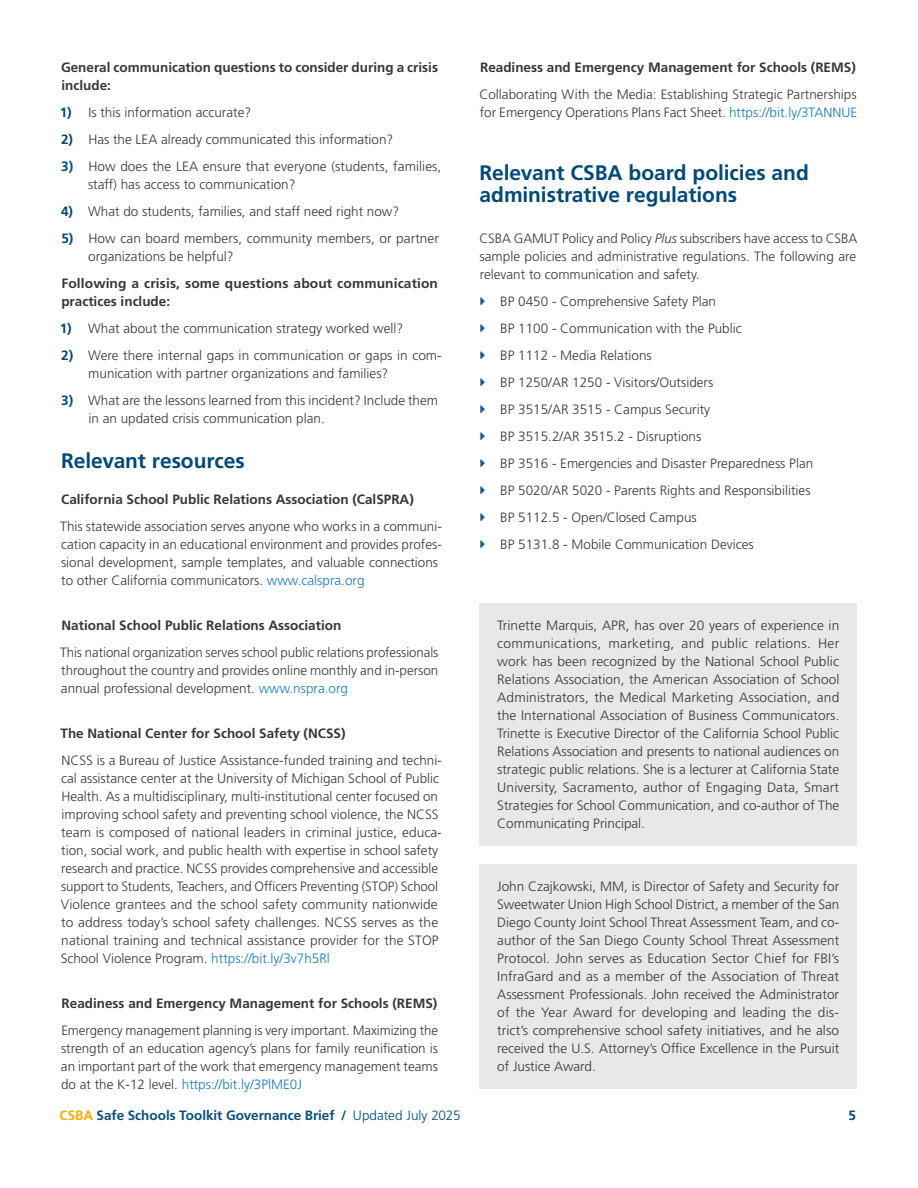
<style>
.page{position:relative;width:918px;height:1188px;background:#fff}
.page>*{position:absolute;margin:0;border:0;box-sizing:border-box;transform-origin:0 0}
.t1{font:700 21px/22.5px "Frutiger LT Std";letter-spacing:-.005em;color:#004976}
.t2{font:300 13.5px/18px "Frutiger LT Std";color:#393636}
.t3{font:700 13.5px/18px "Frutiger LT Std";color:#393636}
.t4{font:700 13.5px "Frutiger LT Std";color:#084f7a}
.t5{font:700 13.5px "Frutiger LT Std";color:#004976}
.s1{font-weight:700;color:#004976}
.s2{color:#1a78b9}
.s3{font-style:italic}
.s4{color:#f3ac08}
.s5{color:#004976}
.s6{font-weight:300;color:#004976}
</style>
<div class="page">
<div style="left:479px;top:603px;width:378px;height:243px;background:#e8e8e9"></div>
<div style="left:479px;top:864px;width:378px;height:225px;background:#e8e8e9"></div>
<p class="t3" style="left:61px;top:58px;width:378px">General communication questions to consider during a crisis include:</p>
<p class="t2" style="left:60px;top:104px;width:193px"><span class="s1">1)</span> Is this information accurate?</p>
<p class="t2" style="left:61px;top:131px;width:334px"><span class="s1">2)</span> Has the LEA already communicated this information?</p>
<p class="t2" style="left:88px;top:158px;width:355px;text-indent:-27px"><span class="s1">3)</span> How does the LEA ensure that everyone (students, families, staff) has access to communication?</p>
<p class="t2" style="left:61px;top:203px;width:340px"><span class="s1">4)</span> What do students, families, and staff need right now?</p>
<p class="t2" style="left:88px;top:230px;width:352px;text-indent:-27px"><span class="s1">5)</span> How can board members, community members, or partner organizations be helpful?</p>
<p class="t3" style="left:61px;top:274px;width:378px">Following a crisis, some questions about communication practices include:</p>
<p class="t2" style="left:60px;top:320px;width:345px"><span class="s1">1)</span> What about the communication strategy worked well?</p>
<p class="t2" style="left:88px;top:347px;width:355px;text-indent:-27px"><span class="s1">2)</span> Were there internal gaps in communication or gaps in com&shy;munication with partner organizations and families?</p>
<p class="t2" style="left:88px;top:392px;width:351px;text-indent:-27px"><span class="s1">3)</span> What are the lessons learned from this incident? Include them in an updated crisis communication plan.</p>
<h1 class="t1" style="left:61px;top:450px;width:185px">Relevant resources</h1>
<p class="t3" style="left:61px;top:490px;width:354px">California School Public Relations Association (CalSPRA)</p>
<p class="t2" style="left:60px;top:518px;width:383px">This statewide association serves anyone who works in a communi&shy;cation capacity in an educational environment and provides profes&shy;sional development, sample templates, and valuable connections to other California communicators. <span class="s2">www.calspra.org</span></p>
<p class="t3" style="left:62px;top:616px;width:281px">National School Public Relations Association</p>
<p class="t2" style="left:60px;top:644px;width:380px;text-align:justify">This national organization serves school public relations professionals throughout the country and provides online monthly and in-person annual professional development. <span class="s2">www.nspra.org</span></p>
<p class="t3" style="left:61px;top:724px;width:287px">The National Center for School Safety (NCSS)</p>
<p class="t2" style="left:61px;top:752px;width:383px">NCSS is a Bureau of Justice Assistance-funded training and techni&shy;cal assistance center at the University of Michigan School of Public Health. As a multidisciplinary, multi-institutional center focused on improving school safety and preventing school violence, the NCSS team is composed of national leaders in criminal justice, educa&shy;tion, social work, and public health with expertise in school safety research and practice. NCSS provides comprehensive and accessible support to Students, Teachers, and Officers Preventing (STOP) School Violence grantees and the school safety community nationwide to address today’s school safety challenges. NCSS serves as the national training and technical assistance provider for the STOP School Violence Program. <span class="s2">https://bit.ly/3v7h5Rl</span></p>
<p class="t3" style="left:62px;top:994px;width:377px">Readiness and Emergency Management for Schools (REMS)</p>
<p class="t2" style="left:61px;top:1022px;width:379px;text-align:justify">Emergency management planning is very important. Maximizing the strength of an education agency’s plans for family reunification is an important part of the work that emergency management teams do at the K-12 level. <span class="s2">https://bit.ly/3PlME0J</span></p>
<p class="t3" style="left:480px;top:58px;width:377px">Readiness and Emergency Management for Schools (REMS)</p>
<p class="t2" style="left:479px;top:86px;width:379px">Collaborating With the Media: Establishing Strategic Partnerships for Emergency Operations Plans Fact Sheet. <span class="s2">https://bit.ly/3TANNUE</span></p>
<h1 class="t1" style="left:480px;top:162px;width:331px">Relevant CSBA board policies and administrative regulations</h1>
<p class="t2" style="left:479px;top:230px;width:379px;text-align:justify">CSBA GAMUT Policy and Policy <span class="s3">Plus</span> subscribers have access to CSBA sample policies and administrative regulations. The following are relevant to communication and safety.</p>
<p class="t2" style="left:500px;top:288px;width:315px;line-height:27px">BP 0450 - Comprehensive Safety Plan<br>BP 1100 - Communication with the Public<br>BP 1112 - Media Relations<br>BP 1250/AR 1250 - Visitors/Outsiders<br>BP 3515/AR 3515 - Campus Security<br>BP 3515.2/AR 3515.2 - Disruptions<br>BP 3516 - Emergencies and Disaster Preparedness Plan BP 5020/AR 5020 - Parents Rights and Responsibilities BP 5112.5 - Open/Closed Campus<br>BP 5131.8 - Mobile Communication Devices</p>
<p class="t2" style="left:497px;top:617px;width:344px;text-align:justify">Trinette Marquis, APR, has over 20 years of experience in communications, marketing, and public relations. Her work has been recognized by the National School Public Relations Association, the American Association of School Administrators, the Medical Marketing Association, and the International Association of Business Communicators.<br>Trinette is Executive Director of the California School Public Relations Association and presents to national audiences on strategic public relations. She is a lecturer at California State University, Sacramento, author of Engaging Data, Smart Strategies for School Communication, and co-author of The Communicating Principal.</p>
<p class="t2" style="left:497px;top:878px;width:344px;text-align:justify">John Czajkowski, MM, is Director of Safety and Security for Sweetwater Union High School District, a member of the San Diego County Joint School Threat Assessment Team, and co&shy;author of the San Diego County School Threat Assessment Protocol. John serves as Education Sector Chief for FBI’s InfraGard and as a member of the Association of Threat Assessment Professionals. John received the Administrator of the Year Award for developing and leading the dis&shy;trict’s comprehensive school safety initiatives, and he also received the U.S. Attorney’s Office Excellence in the Pursuit of Justice Award.</p>
<p class="t4" style="left:59px;top:1108px;width:403px"><span class="s4">CSBA</span> Safe Schools Toolkit Governance Brief <span class="s5">/</span> <span class="s6">Updated July 2025</span></p>
<p class="t5" style="left:848px;top:1108px;width:9px">5</p>
</div>
